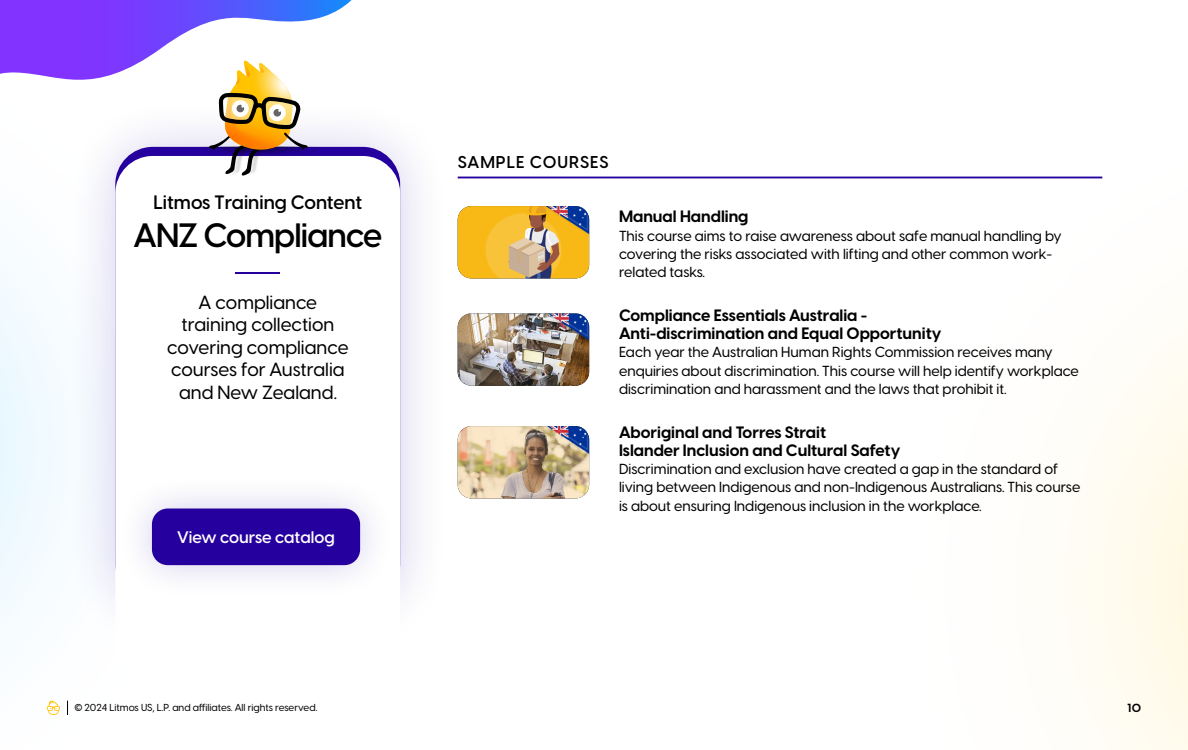
<style>
.page{position:relative;width:1188px;height:750px;background:#fff}
.page>*{position:absolute;margin:0;border:0;box-sizing:border-box;transform-origin:0 0}
.t1{font:600 33.25px "Visby CF";letter-spacing:-.025em;color:#000}
.t2{font:600 20.62px "Visby CF";color:#26009e;scale:6.91 1}
.t3{font:600 19.12px "Visby CF";color:#000}
.t4{font:500 18.75px/22.5px "Visby CF";color:#000;text-align:center}
.t5{font:600 16.88px "Visby CF";letter-spacing:.06em;color:#000}
.t6{font:600 16.5px "Visby CF";color:#fff}
.t7{font:700 16.25px/18.1px "Visby CF";color:#000}
.t8{font:500 14.38px/18.1px "Visby CF";color:#000}
.t9{font:700 11.62px "Visby CF";color:#000}
.t10{font:500 10px "Visby CF";color:#000}
</style>
<div class="page">
<svg style="left:0;top:268px;width:68px;height:440px"></svg>
<svg style="left:895px;top:176px;width:293px;height:573px"></svg>
<svg style="left:47px;top:701px;width:13px;height:14px"></svg>
<svg style="left:67px;top:701px;width:1px;height:14px"></svg>
<svg style="left:0;top:0;width:352px;height:80px"></svg>
<div style="left:65px;top:97px;width:386px;height:555px;background:#26009e;opacity:.2"></div>
<div style="left:115px;top:156px;width:285px;height:531px;background:#fff;border-radius:37px"></div>
<div style="left:117px;top:474px;width:278px;height:126px;background:#26009e;opacity:.2"></div>
<div style="left:152px;top:509px;width:208px;height:56px;background:#26009e;border-radius:16px"></div>
<img style="left:178px;top:147px;width:175px;height:9px">
<svg style="left:209px;top:61px;width:99px;height:115px"></svg>
<img style="left:458px;top:206px;width:131px;height:72px">
<img style="left:458px;top:313px;width:131px;height:73px">
<img style="left:458px;top:426px;width:131px;height:72px">
<hr style="left:458px;top:177px;width:644px;height:1px;background:#26009e">
<h3 class="t3" style="left:153px;top:188px;width:210px">Litmos Training Content</h3>
<h1 class="t1" style="left:133px;top:210px;width:250px">ANZ Compliance</h1>
<h2 class="t2" style="left:229px;top:256px;width:10px">-</h2>
<h3 class="t4" style="left:167px;top:289px;width:183px">A compliance training collection covering compliance courses for Australia and New Zealand.</h3>
<p class="t6" style="left:177px;top:525px;width:159px">View course catalog</p>
<p class="t5" style="left:458px;top:149px;width:152px">SAMPLE COURSES</p>
<p class="t7" style="left:619px;top:207px;width:131px">Manual Handling</p>
<p class="t8" style="left:619px;top:225px;width:444px">This course aims to raise awareness about safe manual handling by covering the risks associated with lifting and other common work&shy;related tasks.</p>
<p class="t7" style="left:619px;top:305px;width:324px">Compliance Essentials Australia -<br>Anti-discrimination and Equal Opportunity</p>
<p class="t8" style="left:619px;top:342px;width:461px">Each year the Australian Human Rights Commission receives many enquiries about discrimination. This course will help identify workplace discrimination and harassment and the laws that prohibit it.</p>
<p class="t7" style="left:619px;top:422px;width:283px">Aboriginal and Torres Strait<br>Islander Inclusion and Cultural Safety</p>
<p class="t8" style="left:619px;top:459px;width:463px">Discrimination and exclusion have created a gap in the standard of living between Indigenous and non-Indigenous Australians. This course is about ensuring Indigenous inclusion in the workplace.</p>
<p class="t10" style="left:74px;top:700px;width:244px">© 2024 Litmos US, L.P. and affiliates. All rights reserved.</p>
<p class="t9" style="left:1127px;top:699px;width:15px">10</p>
</div>
